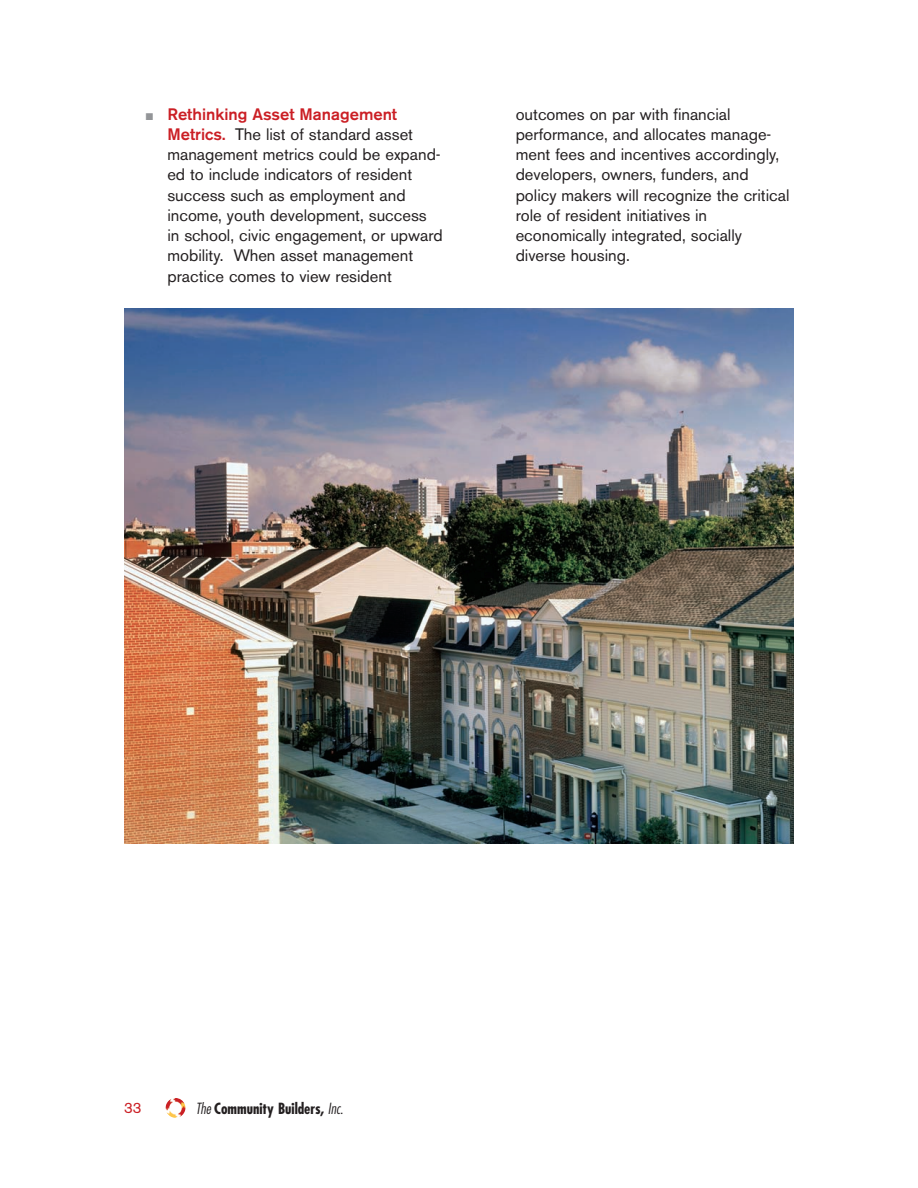
<style>
.page{position:relative;width:918px;height:1188px;background:#fff}
.page>*{position:absolute;margin:0;border:0;box-sizing:border-box;transform-origin:0 0}
.t1{font:16.5px/20.2px "Akzidenz Grotesk BE";color:#231f20}
.t2{font:700 condensed 15px "Futura";color:#231f20}
.t3{font:15px "Akzidenz Grotesk BE";color:#cb1f25}
.s1{color:#939598}
.s2{font-weight:500;color:#cb1f25}
.s3{font-weight:300;font-style:italic}
</style>
<div class="page">
<img style="left:166px;top:1098px;width:19px;height:20px">
<img style="left:124px;top:308px;width:670px;height:535px">
<p class="t1" style="left:167px;top:106px;width:277px;text-indent:-22px"><span class="s1">■</span> <span class="s2">Rethinking Asset Management Metrics.</span> The list of standard asset management metrics could be expand&shy;ed to include indicators of resident success such as employment and income, youth development, success in school, civic engagement, or upward mobility. When asset management practice comes to view resident</p>
<p class="t1" style="left:516px;top:106px;width:275px">outcomes on par with financial performance, and allocates manage&shy;ment fees and incentives accordingly, developers, owners, funders, and policy makers will recognize the critical role of resident initiatives in economically integrated, socially diverse housing.</p>
<p class="t3" style="left:124px;top:1103px;width:19px">33</p>
<p class="t2" style="left:196px;top:1101px;width:149px"><span class="s3">The</span> Community Builders, <span class="s3">Inc.</span></p>
</div>
